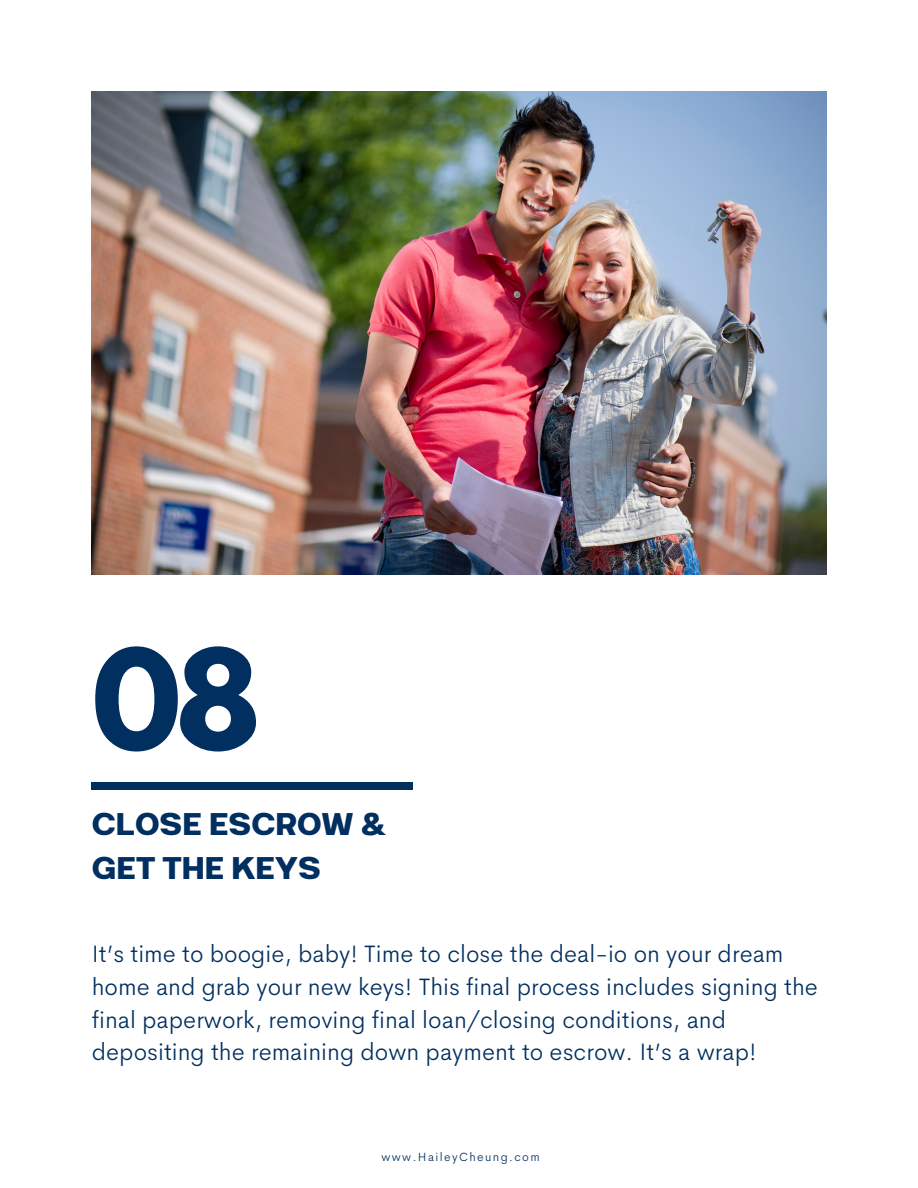
<style>
.page{position:relative;width:918px;height:1188px;background:#fff}
.page>*{position:absolute;margin:0;border:0;box-sizing:border-box;transform-origin:0 0}
.t1{font:700 123px "League Spartan";color:#002f60}
.t2{font:700 37.5px "Breul Grotesk A";color:#002f60}
.t3{font:300 24px/32.7px "Cerebri Sans";color:#002f60}
.t4{font:300 12px "Cerebri Sans";letter-spacing:.115em;color:#002f60}
</style>
<div class="page">
<div style="left:92px;top:782px;width:320px;height:8px;background:#002f60"></div>
<img style="left:92px;top:92px;width:734px;height:482px">
<p class="t1" style="left:92px;top:639px;width:170px">08</p>
<p class="t2" style="left:92px;top:793px;width:298px">CLOSE ESCROW &amp;</p>
<p class="t2" style="left:92px;top:837px;width:231px">GET THE KEYS</p>
<p class="t3" style="left:92px;top:938px;width:728px">It’s time to boogie, baby! Time to close the deal-io on your dream home and grab your new keys! This final process includes signing the final paperwork, removing final loan/closing conditions, and depositing the remaining down payment to escrow. It’s a wrap!</p>
<p class="t4" style="left:381px;top:1149px;width:160px">www.HaileyCheung.com</p>
</div>
